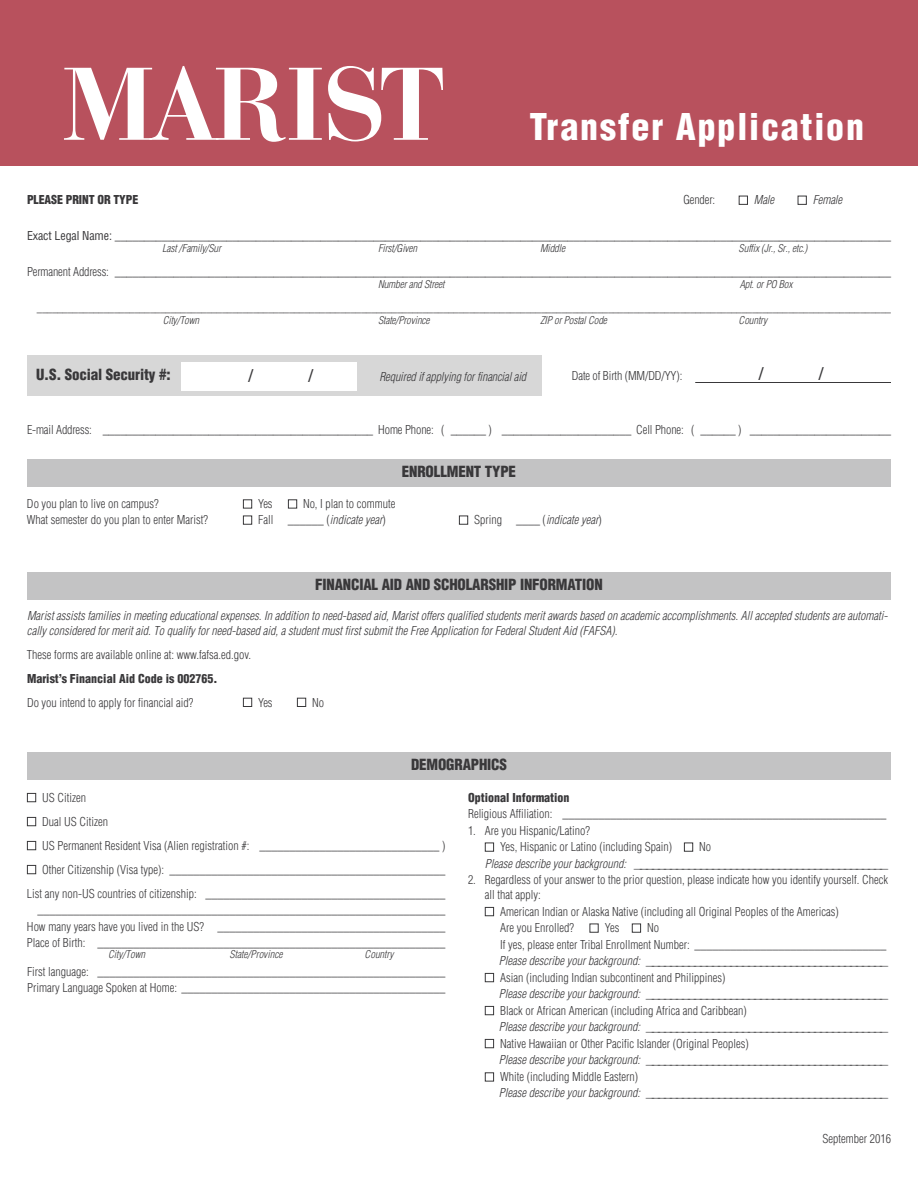
<style>
.page{position:relative;width:918px;height:1188px;background:#fff}
.page>*{position:absolute;margin:0;border:0;box-sizing:border-box;transform-origin:0 0}
.t1{font:900 condensed 36px "Helvetica";letter-spacing:.05em;color:#fff}
.t2{font:18px "Helvetica";color:#39383a}
.t3{font:900 condensed 15px "Helvetica";letter-spacing:-.01em;color:#39383a}
.t4{font:300 condensed 12px/16.5px "Helvetica";color:#39383a}
.t5{font:12px "Courier";color:#39383a}
.t6{font:italic 300 condensed 12px/14.4px "Helvetica";color:#39383a}
.t7{font:900 condensed 12px "Helvetica";color:#39383a}
.t8{font:300 condensed 10.5px "Helvetica";color:#39383a}
.t9{font:italic 300 condensed 10.5px "Helvetica";letter-spacing:-.01em;color:#39383a}
.s1{color:#fff}
.s2{font-weight:400}
.s3{font-style:italic}
.s4{font-family:"Helvetica";font-weight:300;font-style:italic;font-stretch:condensed}
</style>
<div class="page">
<div style="left:0;top:0;width:918px;height:166px;background:#b8515d"></div>
<svg style="left:64px;top:66px;width:258px;height:76px"></svg>
<svg style="left:328px;top:66px;width:115px;height:75px"></svg>
<div style="left:27px;top:356px;width:514px;height:40px;background:#d7d7d7"></div>
<div style="left:182px;top:362px;width:175px;height:29px;background:#fff"></div>
<hr style="left:695px;top:382px;width:196px;height:1px;background:#39383a">
<div style="left:27px;top:459px;width:864px;height:28px;background:#c3c3c4"></div>
<div style="left:27px;top:572px;width:864px;height:28px;background:#c3c3c4"></div>
<div style="left:27px;top:752px;width:864px;height:28px;background:#c3c3c4"></div>
<h1 class="t1" style="left:529px;top:106px;width:336px">Transfer Application</h1>
<p class="t7" style="left:27px;top:193px;width:113px">PLEASE PRINT OR TYPE</p>
<p class="t4" style="left:683px;top:192px;width:33px">Gender:</p>
<p class="t6" style="left:739px;top:193px;width:37px"><span class="s1">■</span> Male</p>
<p class="t6" style="left:798px;top:193px;width:46px"><span class="s1">■</span> Female</p>
<p class="t4" style="left:27px;top:228px;width:866px"><span class="s2">Exact Legal Name:</span> ____________________________________________________________________________________________________________________________________</p>
<p class="t9" style="left:162px;top:242px;width:61px">Last /Family/Sur</p>
<p class="t9" style="left:378px;top:242px;width:41px">First/Given</p>
<p class="t9" style="left:540px;top:242px;width:27px">Middle</p>
<p class="t9" style="left:739px;top:242px;width:70px">Suffix (Jr., Sr., etc.)</p>
<p class="t4" style="left:27px;top:264px;width:866px">Permanent Address: ____________________________________________________________________________________________________________________________________</p>
<p class="t9" style="left:378px;top:278px;width:68px">Number and Street</p>
<p class="t9" style="left:740px;top:278px;width:54px">Apt. or PO Box</p>
<p class="t8" style="left:37px;top:302px;width:856px">______________________________________________________________________________________________________________________________________________________________________</p>
<p class="t9" style="left:163px;top:314px;width:38px">City/Town</p>
<p class="t9" style="left:378px;top:314px;width:53px">State/Province</p>
<p class="t9" style="left:540px;top:314px;width:69px">ZIP or Postal Code</p>
<p class="t9" style="left:739px;top:314px;width:30px">Country</p>
<p class="t3" style="left:36px;top:366px;width:136px">U.S. Social Security #:</p>
<h2 class="t2" style="left:248px;top:365px;width:7px">/</h2>
<h2 class="t2" style="left:308px;top:365px;width:7px">/</h2>
<p class="t6" style="left:379px;top:369px;width:148px">Required if applying for financial aid</p>
<p class="t4" style="left:572px;top:368px;width:112px">Date of Birth (MM/DD/YY):</p>
<h2 class="t2" style="left:758px;top:364px;width:7px">/</h2>
<h2 class="t2" style="left:818px;top:364px;width:7px">/</h2>
<p class="t4" style="left:27px;top:422px;width:866px">E-mail Address: ______________________________________________ Home Phone: ( ______ ) ______________________ Cell Phone: ( ______ ) ________________________</p>
<p class="t3" style="left:402px;top:463px;width:116px">ENROLLMENT TYPE</p>
<p class="t4" style="left:27px;top:496px;width:133px">Do you plan to live on campus?</p>
<p class="t4" style="left:243px;top:496px;width:31px"><span class="s1">■</span> Yes</p>
<p class="t4" style="left:288px;top:496px;width:109px"><span class="s1">■</span> No, I plan to commute</p>
<p class="t4" style="left:27px;top:512px;width:183px">What semester do you plan to enter Marist?</p>
<p class="t4" style="left:243px;top:512px;width:144px"><span class="s1">■</span> Fall ______ (<span class="s3">indicate year</span>)</p>
<p class="t4" style="left:459px;top:512px;width:144px"><span class="s1">■</span> Spring ____ (<span class="s3">indicate year</span>)</p>
<p class="t3" style="left:315px;top:576px;width:289px">FINANCIAL AID AND SCHOLARSHIP INFORMATION</p>
<p class="t6" style="left:27px;top:609px;width:862px">Marist assists families in meeting educational expenses. In addition to need-based aid, Marist offers qualified students merit awards based on academic accomplishments. All accepted students are automati&shy;cally considered for merit aid. To qualify for need-based aid, a student must first submit the Free Application for Federal Student Aid (FAFSA).</p>
<p class="t4" style="left:27px;top:646px;width:226px">These forms are available online at: www.fafsa.ed.gov.</p>
<p class="t7" style="left:27px;top:671px;width:192px">Marist’s Financial Aid Code is 002765.</p>
<p class="t4" style="left:27px;top:694px;width:168px">Do you intend to apply for financial aid?</p>
<p class="t4" style="left:243px;top:694px;width:31px"><span class="s1">■</span> Yes</p>
<p class="t4" style="left:297px;top:694px;width:29px"><span class="s1">■</span> No</p>
<p class="t3" style="left:411px;top:756px;width:97px">DEMOGRAPHICS</p>
<p class="t4" style="left:27px;top:789px;width:61px"><span class="s1">■</span> US Citizen</p>
<p class="t4" style="left:27px;top:813px;width:83px"><span class="s1">■</span> Dual US Citizen</p>
<p class="t4" style="left:27px;top:837px;width:420px"><span class="s1">■</span> US Permanent Resident Visa (Alien registration #: ______________________________ )</p>
<p class="t4" style="left:27px;top:858px;width:420px;line-height:24px"><span class="s1">■</span> Other Citizenship (Visa type): ______________________________________________<br>List any non-US countries of citizenship: ________________________________________</p>
<p class="t4" style="left:27px;top:902px;width:420px;text-align:justify;text-indent:10px">____________________________________________________________________ How many years have you lived in the US? ______________________________________ Place of Birth: __________________________________________________________</p>
<p class="t9" style="left:108px;top:948px;width:39px">City/Town</p>
<p class="t9" style="left:229px;top:948px;width:55px">State/Province</p>
<p class="t9" style="left:365px;top:948px;width:31px">Country</p>
<p class="t4" style="left:27px;top:964px;width:420px">First language: __________________________________________________________<br>Primary Language Spoken at Home: ____________________________________________</p>
<p class="t7" style="left:468px;top:791px;width:103px">Optional Information</p>
<p class="t4" style="left:468px;top:806px;width:420px">Religious Affiliation: ______________________________________________________</p>
<p class="t4" style="left:468px;top:822px;width:124px">1. Are you Hispanic/Latino?</p>
<p class="t4" style="left:485px;top:839px;width:228px"><span class="s1">■</span> Yes, Hispanic or Latino (including Spain) <span class="s1">■</span> No</p>
<p class="t5" style="left:485px;top:860px;width:404px"><span class="s4">Please describe your background:</span> __________________________________________</p>
<p class="t4" style="left:485px;top:873px;width:405px;line-height:15px;text-indent:-17px">2. Regardless of your answer to the prior question, please indicate how you identify yourself. Check all that apply:</p>
<p class="t4" style="left:500px;top:903px;width:340px;text-indent:-15px"><span class="s1">■</span> American Indian or Alaska Native (including all Original Peoples of the Americas)<br>Are you Enrolled?</p>
<p class="t4" style="left:500px;top:920px;width:388px;text-indent:89px"><span class="s1">■</span> Yes <span class="s1">■</span> No<br>If yes, please enter Tribal Enrollment Number: ________________________________</p>
<p class="t5" style="left:499px;top:958px;width:390px"><span class="s4">Please describe your background:</span> ________________________________________</p>
<p class="t4" style="left:485px;top:969px;width:242px"><span class="s1">■</span> Asian (including Indian subcontinent and Philippines)</p>
<p class="t5" style="left:499px;top:991px;width:390px"><span class="s4">Please describe your background:</span> ________________________________________</p>
<p class="t4" style="left:485px;top:1003px;width:263px"><span class="s1">■</span> Black or African American (including Africa and Caribbean)</p>
<p class="t5" style="left:499px;top:1024px;width:390px"><span class="s4">Please describe your background:</span> ________________________________________</p>
<p class="t4" style="left:485px;top:1036px;width:265px"><span class="s1">■</span> Native Hawaiian or Other Pacific Islander (Original Peoples)</p>
<p class="t5" style="left:499px;top:1057px;width:390px"><span class="s4">Please describe your background:</span> ________________________________________</p>
<p class="t4" style="left:485px;top:1069px;width:155px"><span class="s1">■</span> White (including Middle Eastern)</p>
<p class="t5" style="left:499px;top:1090px;width:390px"><span class="s4">Please describe your background:</span> ________________________________________</p>
<p class="t4" style="left:822px;top:1131px;width:70px">September 2016</p>
</div>
